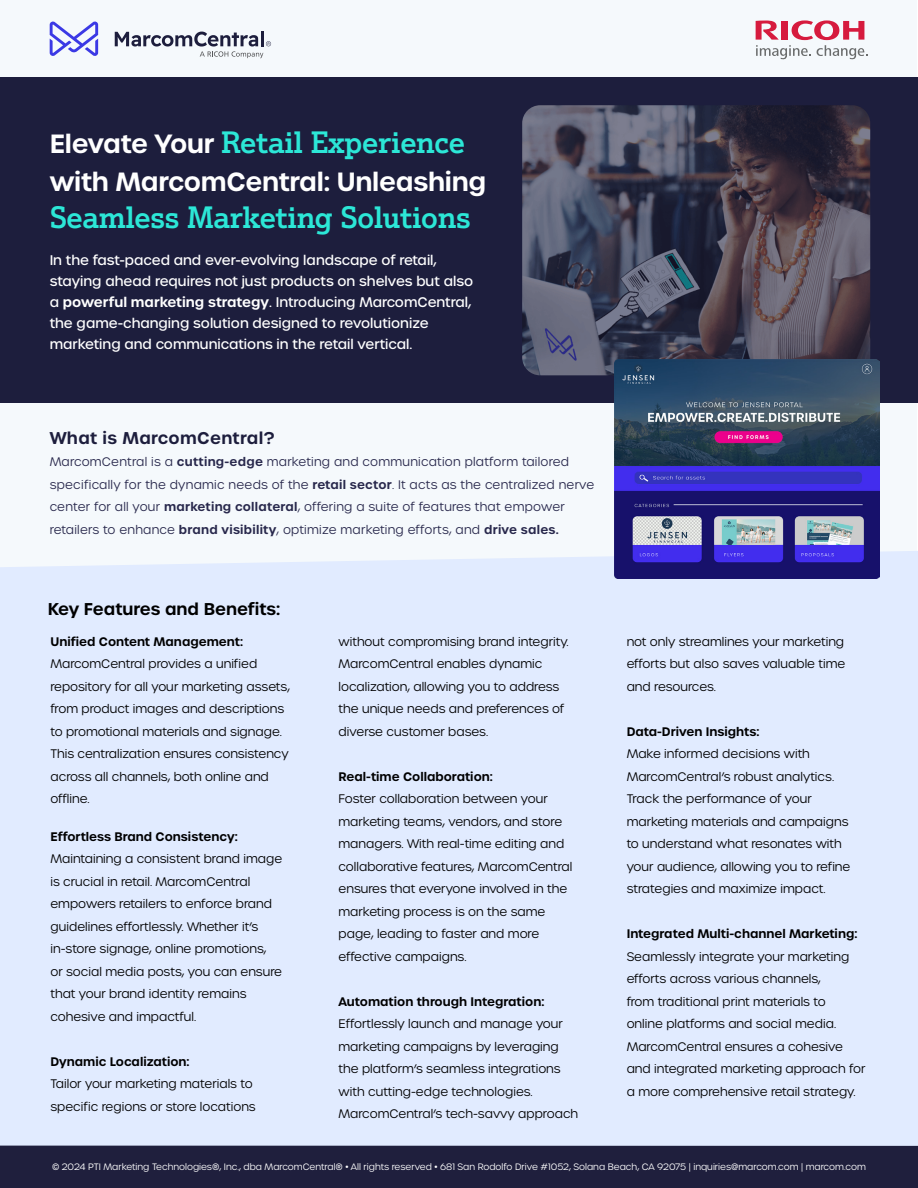
<style>
.page{position:relative;width:918px;height:1188px;background:#fff}
.page>*{position:absolute;margin:0;border:0;box-sizing:border-box;transform-origin:0 0}
.Primary_Heading{font:500 30px "Justus Pro";letter-spacing:-.01em;color:#2ce7d7}
.Primary_Heading-2{font:600 25.5px "Urbane";letter-spacing:-.01em;color:#fff}
.t1{font:600 16.5px "Urbane";color:#000}
.t2{font:600 16.5px "Urbane";letter-spacing:.02em;color:#1d1e3d}
.t3{font:500 13.5px/21px "Urbane";color:#fff}
.t4{font:300 12px/22.5px "Urbane";color:#000}
.t5{font:300 12px/22.5px "Urbane";letter-spacing:.02em;color:#28284c}
.t6{font:600 12px "Urbane";color:#000}
.t7{font:300 9px "Urbane";color:#fff}
.s1{font-family:"Urbane";font-weight:600;font-size:25.5px;color:#fff}
.s2{font-weight:600}
</style>
<div class="page">
<div style="left:0;top:1144px;width:918px;height:44px;background:#1f1f3d"></div>
<div style="left:1px;top:0;width:916px;height:1144px;background:#f5f9fc"></div>
<div style="left:0;top:551px;width:918px;height:595px;background:#e1ebff"></div>
<div style="left:0;top:78px;width:918px;height:325px;background:#1d1e3d"></div>
<img style="left:522px;top:105px;width:348px;height:270px">
<svg style="left:50px;top:21px;width:48px;height:35px"></svg>
<svg style="left:115px;top:31px;width:156px;height:27px"></svg>
<svg style="left:756px;top:20px;width:112px;height:39px"></svg>
<img style="left:615px;top:360px;width:264px;height:219px">
<p class="Primary_Heading" style="left:50px;top:124px;width:417px"><span class="s1">Elevate Your</span> Retail Experience</p>
<p class="Primary_Heading-2" style="left:50px;top:164px;width:438px">with MarcomCentral: Unleashing</p>
<p class="Primary_Heading" style="left:50px;top:199px;width:422px">Seamless Marketing Solutions</p>
<p class="t3" style="left:50px;top:249px;width:425px">In the fast-paced and ever-evolving landscape of retail, staying ahead requires not just products on shelves but also a <span class="s2">powerful marketing strategy</span>. Introducing MarcomCentral, the game-changing solution designed to revolutionize marketing and communications in the retail vertical.</p>
<p class="t2" style="left:50px;top:426px;width:226px">What is MarcomCentral?</p>
<p class="t5" style="left:50px;top:451px;width:546px">MarcomCentral is a <span class="s2">cutting-edge</span> marketing and communication platform tailored specifically for the dynamic needs of the <span class="s2">retail sector</span>. It acts as the centralized nerve center for all your <span class="s2">marketing collateral</span>, offering a suite of features that empower retailers to enhance <span class="s2">brand visibility</span>, optimize marketing efforts, and <span class="s2">drive sales.</span></p>
<p class="t1" style="left:48px;top:598px;width:234px">Key Features and Benefits:</p>
<p class="t6" style="left:50px;top:634px;width:194px">Unified Content Management:</p>
<p class="t4" style="left:50px;top:653px;width:241px">MarcomCentral provides a unified repository for all your marketing assets, from product images and descriptions to promotional materials and signage.<br>This centralization ensures consistency across all channels, both online and offline.</p>
<p class="t6" style="left:50px;top:829px;width:189px">Effortless Brand Consistency:</p>
<p class="t4" style="left:50px;top:848px;width:233px">Maintaining a consistent brand image is crucial in retail. MarcomCentral empowers retailers to enforce brand guidelines effortlessly. Whether it’s in-store signage, online promotions,<br>or social media posts, you can ensure that your brand identity remains cohesive and impactful.</p>
<p class="t6" style="left:50px;top:1054px;width:141px">Dynamic Localization:</p>
<p class="t4" style="left:50px;top:1073px;width:207px">Tailor your marketing materials to specific regions or store locations</p>
<p class="t4" style="left:339px;top:630px;width:232px">without compromising brand integrity.<br>MarcomCentral enables dynamic localization, allowing you to address the unique needs and preferences of diverse customer bases.</p>
<p class="t6" style="left:339px;top:769px;width:156px">Real-time Collaboration:</p>
<p class="t4" style="left:339px;top:788px;width:235px">Foster collaboration between your marketing teams, vendors, and store managers. With real-time editing and collaborative features, MarcomCentral ensures that everyone involved in the marketing process is on the same page, leading to faster and more effective campaigns.</p>
<p class="t6" style="left:339px;top:994px;width:207px">Automation through Integration:</p>
<p class="t4" style="left:339px;top:1013px;width:241px">Effortlessly launch and manage your marketing campaigns by leveraging the platform’s seamless integrations with cutting-edge technologies.<br>MarcomCentral’s tech-savvy approach</p>
<p class="t4" style="left:627px;top:630px;width:220px;text-align:justify">not only streamlines your marketing efforts but also saves valuable time and resources.</p>
<p class="t6" style="left:627px;top:724px;width:134px">Data-Driven Insights:</p>
<p class="t4" style="left:627px;top:743px;width:225px">Make informed decisions with MarcomCentral’s robust analytics.<br>Track the performance of your marketing materials and campaigns to understand what resonates with your audience, allowing you to refine strategies and maximize impact.</p>
<p class="t6" style="left:627px;top:926px;width:232px">Integrated Multi-channel Marketing:</p>
<p class="t4" style="left:627px;top:945px;width:240px">Seamlessly integrate your marketing efforts across various channels,<br>from traditional print materials to<br>online platforms and social media.<br>MarcomCentral ensures a cohesive and integrated marketing approach for a more comprehensive retail strategy.</p>
<p class="t7" style="left:52px;top:1161px;width:815px">© 2024 PTI Marketing Technologies®, Inc., dba MarcomCentral® • All rights reserved • 681 San Rodolfo Drive #1052, Solana Beach, CA 92075 | inquiries@marcom.com | marcom.com</p>
</div>
